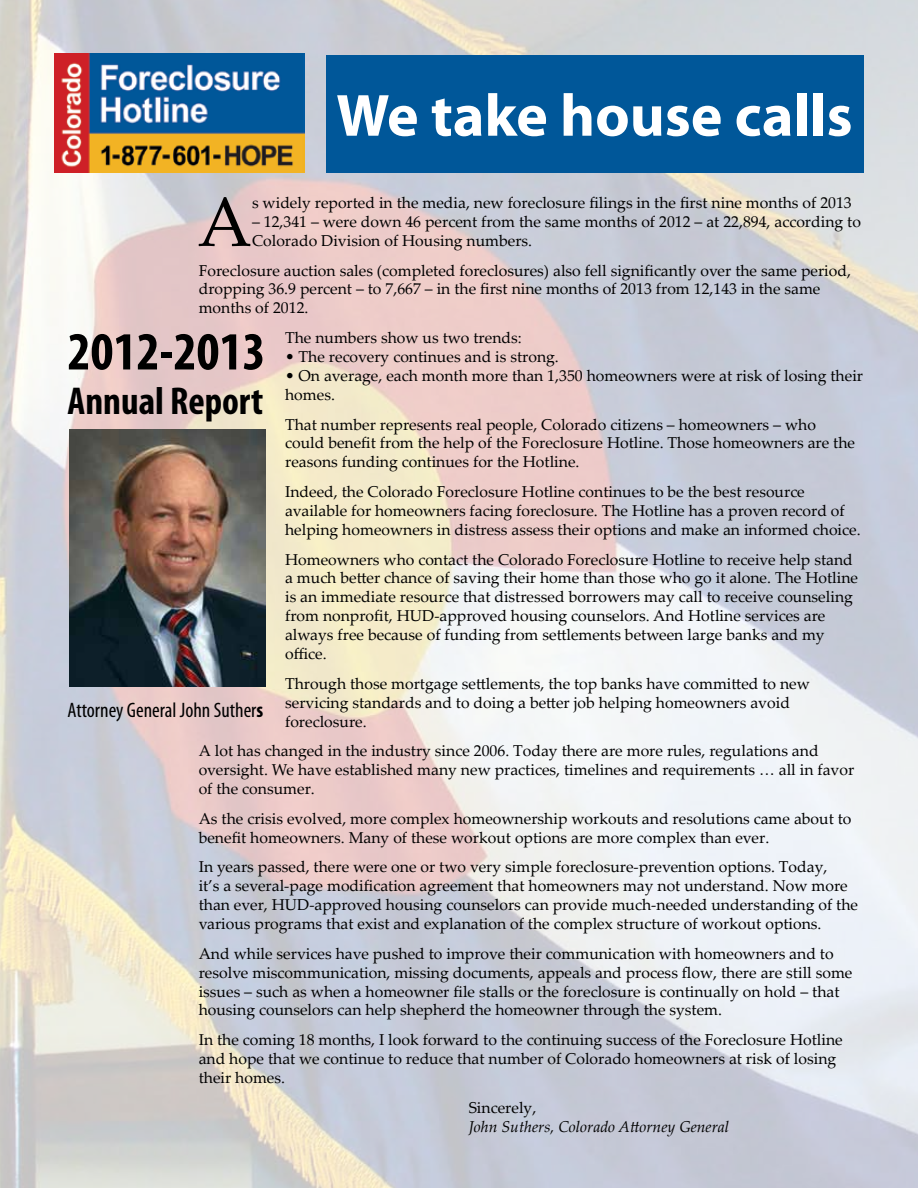
<style>
.page{position:relative;width:918px;height:1188px;background:#fff}
.page>*{position:absolute;margin:0;border:0;box-sizing:border-box;transform-origin:0 0}
.t1{font:70.05px "Palatino Linotype";color:#000}
.t2{font:700 60px "Myriad Pro";color:#fff}
.t3{font:700 condensed 54px "Myriad Pro";color:#000}
.t4{font:700 condensed 39px "Myriad Pro";color:#000}
.t5{font:condensed 21px "Myriad Pro";color:#000}
.t6{font:15.75px/18.9px "Palatino Linotype";color:#000}
.t7{font:italic 15.75px "Palatino Linotype";color:#000}
.s1{font-weight:700}
</style>
<div class="page">
<img style="left:0;top:0;width:918px;height:1188px">
<div style="left:327px;top:55px;width:537px;height:118px;background:#005799"></div>
<img style="left:54px;top:54px;width:250px;height:119px">
<img style="left:69px;top:430px;width:196px;height:256px">
<h2 class="t2" style="left:336px;top:76px;width:518px">We take house calls</h2>
<h1 class="t1" style="left:198px;top:172px;width:56px">A</h1>
<p class="t6" style="left:252px;top:193px;width:601px">s widely reported in the media, new foreclosure filings in the first nine months of 2013</p>
<p class="t6" style="left:252px;top:212px;width:611px">– 12,341 – were down 46 percent from the same months of 2012 – at 22,894, according to<br>Colorado Division of Housing numbers.</p>
<p class="t6" style="left:199px;top:260px;width:654px">Foreclosure auction sales (completed foreclosures) also fell significantly over the same period, dropping 36.9 percent – to 7,667 – in the first nine months of 2013 from 12,143 in the same months of 2012.</p>
<p class="t6" style="left:285px;top:328px;width:238px">The numbers show us two trends:</p>
<p class="t6" style="left:285px;top:347px;width:275px">• The recovery continues and is strong.</p>
<p class="t6" style="left:285px;top:365px;width:580px">• On average, each month more than 1,350 homeowners were at risk of losing their homes.</p>
<p class="t6" style="left:285px;top:414px;width:572px">That number represents real people, Colorado citizens – homeowners – who could benefit from the help of the Foreclosure Hotline. Those homeowners are the reasons funding continues for the Hotline.</p>
<p class="t6" style="left:285px;top:482px;width:577px">Indeed, the Colorado Foreclosure Hotline continues to be the best resource available for homeowners facing foreclosure. The Hotline has a proven record of helping homeowners in distress assess their options and make an informed choice.</p>
<p class="t6" style="left:285px;top:549px;width:574px">Homeowners who contact the Colorado Foreclosure Hotline to receive help stand a much better chance of saving their home than those who go it alone. The Hotline is an immediate resource that distressed borrowers may call to receive counseling from nonprofit, HUD-approved housing counselors. And Hotline services are always free because of funding from settlements between large banks and my office.</p>
<p class="t6" style="left:285px;top:673px;width:526px">Through those mortgage settlements, the top banks have committed to new servicing standards and to doing a better job helping homeowners avoid foreclosure.</p>
<p class="t6" style="left:199px;top:741px;width:657px">A lot has changed in the industry since 2006. Today there are more rules, regulations and oversight. We have established many new practices, timelines and requirements … all in favor of the consumer.</p>
<p class="t6" style="left:199px;top:808px;width:654px">As the crisis evolved, more complex homeownership workouts and resolutions came about to benefit homeowners. Many of these workout options are more complex than ever.</p>
<p class="t6" style="left:199px;top:857px;width:661px">In years passed, there were one or two very simple foreclosure-prevention options. Today,<br>it’s a several-page modification agreement that homeowners may not understand. Now more than ever, HUD-approved housing counselors can provide much-needed understanding of the various programs that exist and explanation of the complex structure of workout options.</p>
<p class="t6" style="left:199px;top:943px;width:655px">And while services have pushed to improve their communication with homeowners and to resolve miscommunication, missing documents, appeals and process flow, there are still some issues – such as when a homeowner file stalls or the foreclosure is continually on hold – that housing counselors can help shepherd the homeowner through the system.</p>
<p class="t6" style="left:199px;top:1030px;width:646px">In the coming 18 months, I look forward to the continuing success of the Foreclosure Hotline and hope that we continue to reduce that number of Colorado homeowners at risk of losing their homes.</p>
<p class="t6" style="left:469px;top:1097px;width:69px">Sincerely,</p>
<p class="t7" style="left:469px;top:1115px;width:262px">John Suthers, Colorado Attorney General</p>
<h3 class="t3" style="left:68px;top:318px;width:200px">2012-2013</h3>
<h3 class="t4" style="left:68px;top:377px;width:197px">Annual Report</h3>
<h3 class="t5" style="left:68px;top:697px;width:197px">Attorney General John Suther<span class="s1">s</span></h3>
</div>
